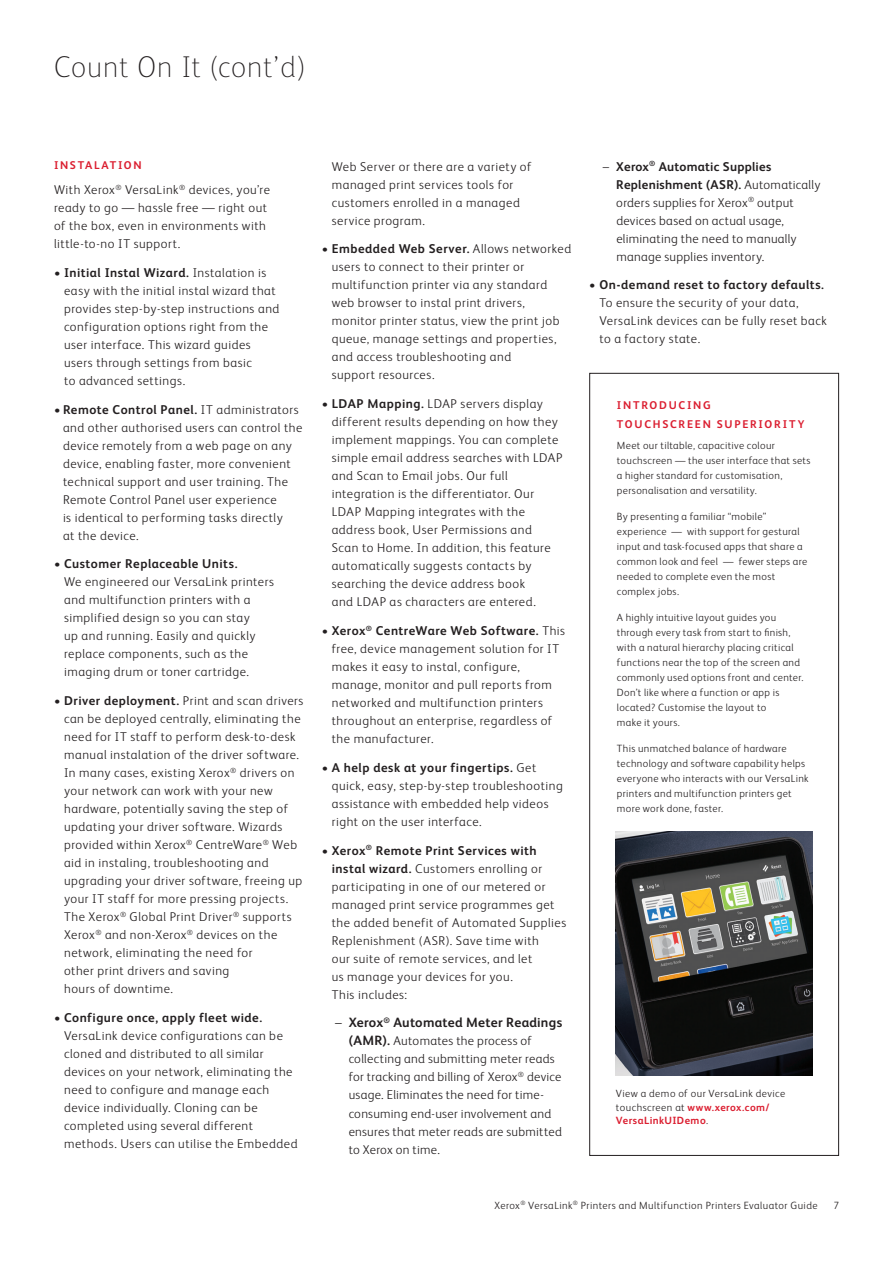
<style>
.page{position:relative;width:893px;height:1263px;background:#fff}
.page>*{position:absolute;margin:0;border:0;box-sizing:border-box;transform-origin:0 0}
.t1{font:100 30px "Xerox Sans";letter-spacing:.025em;color:#231f20}
.t2{font:700 13.5px "Xerox Sans";letter-spacing:.015em;color:#231f20}
.t3{font:300 12.75px/18px "Xerox Sans";letter-spacing:.04em;color:#231f20}
.t4{font:300 12.75px/18px "Xerox Sans";letter-spacing:.02em;color:#231f20}
.t5{font:700 11.25px/18.8px "Xerox Sans";letter-spacing:.155em;color:#db1e30}
.t6{font:300 10.5px/15px "Xerox Sans";letter-spacing:.035em;color:#231f20}
.s1{font-weight:700}
.s2{font-weight:300}
.s3{font-weight:700;font-size:13.5px}
.s4{font-weight:700;color:#db1e30}
</style>
<div class="page">
<div style="left:589px;top:373px;width:250px;height:782px;border:1px solid #231f20"></div>
<img style="left:616px;top:832px;width:196px;height:243px">
<h1 class="t1" style="left:54px;top:47px;width:253px">Count On It (cont’d)</h1>
<p class="t5" style="left:54px;top:156px;width:89px">INSTALATION</p>
<p class="t3" style="left:54px;top:180px;width:218px">With Xerox<sup>®</sup> VersaLink<sup>®</sup> devices, you’re ready to go — hassle free — right out of the box, even in environments with little-to-no IT support.</p>
<p class="t3" style="left:64px;top:263px;width:217px;text-indent:-10px">• <span class="s1">Initial Instal Wizard.</span> Instalation is easy with the initial instal wizard that provides step-by-step instructions and configuration options right from the user interface. This wizard guides users through settings from basic<br>to advanced settings.</p>
<p class="t3" style="left:63px;top:400px;width:241px;text-indent:-9px"><span class="s1">• Remote Control Panel.</span> IT administrators and other authorised users can control the device remotely from a web page on any device, enabling faster, more convenient technical support and user training. The Remote Control Panel user experience<br>is identical to performing tasks directly<br>at the device.</p>
<p class="t3" style="left:64px;top:554px;width:211px;text-indent:-10px">• <span class="s1">Customer Replaceable Units.<br></span>We engineered our VersaLink printers and multifunction printers with a simplified design so you can stay<br>up and running. Easily and quickly replace components, such as the imaging drum or toner cartridge.</p>
<p class="t3" style="left:64px;top:691px;width:241px;text-indent:-10px">• <span class="s1">Driver deployment.</span> Print and scan drivers can be deployed centrally, eliminating the need for IT staff to perform desk-to-desk manual instalation of the driver software.<br>In many cases, existing Xerox<sup>®</sup> drivers on your network can work with your new hardware, potentially saving the step of updating your driver software. Wizards provided within Xerox<sup>®</sup> CentreWare<sup>®</sup> Web aid in instaling, troubleshooting and upgrading your driver software, freeing up your IT staff for more pressing projects.<br>The Xerox<sup>®</sup> Global Print Driver<sup>®</sup> supports Xerox<sup>®</sup> and non-Xerox<sup>®</sup> devices on the network, eliminating the need for<br>other print drivers and saving<br>hours of downtime.</p>
<p class="t3" style="left:64px;top:1008px;width:235px;text-indent:-10px">• <span class="s1">Configure once, apply fleet wide.<br></span>VersaLink device configurations can be cloned and distributed to all similar devices on your network, eliminating the need to configure and manage each device individually. Cloning can be completed using several different methods. Users can utilise the Embedded</p>
<p class="t3" style="left:332px;top:157px;width:201px">Web Server or there are a variety of managed print services tools for customers enrolled in a managed service program.</p>
<p class="t3" style="left:332px;top:239px;width:241px;text-indent:-10px">• <span class="s1">Embedded Web Server.</span> Allows networked users to connect to their printer or multifunction printer via any standard web browser to instal print drivers, monitor printer status, view the print job queue, manage settings and properties, and access troubleshooting and<br>support resources.</p>
<p class="t3" style="left:332px;top:394px;width:232px;text-indent:-10px">• <span class="s1">LDAP Mapping.</span> LDAP servers display different results depending on how they implement mappings. You can complete simple email address searches with LDAP and Scan to Email jobs. Our full integration is the differentiator. Our LDAP Mapping integrates with the address book, User Permissions and<br>Scan to Home. In addition, this feature automatically suggests contacts by searching the device address book<br>and LDAP as characters are entered.</p>
<p class="t3" style="left:332px;top:621px;width:235px;text-indent:-10px">• <span class="s1">Xerox</span><sup>®</sup> <span class="s1">CentreWare Web Software.</span> This free, device management solution for IT makes it easy to instal, configure, manage, monitor and pull reports from networked and multifunction printers throughout an enterprise, regardless of the manufacturer.</p>
<p class="t3" style="left:332px;top:758px;width:233px;text-indent:-10px">• <span class="s1">A help desk at your fingertips.</span> Get quick, easy, step-by-step troubleshooting assistance with embedded help videos right on the user interface.</p>
<p class="t3" style="left:332px;top:841px;width:236px;text-indent:-10px">• <span class="s1">Xerox</span><sup>®</sup> <span class="s1">Remote Print Services with instal wizard.</span> Customers enrolling or participating in one of our metered or managed print service programmes get the added benefit of Automated Supplies Replenishment (ASR). Save time with<br>our suite of remote services, and let<br>us manage your devices for you.<br>This includes:</p>
<p class="t2" style="left:335px;top:1013px;width:229px"><span class="s2">–</span> Xerox<sup>®</sup> Automated Meter Readings</p>
<p class="t4" style="left:349px;top:1031px;width:215px"><span class="s3">(AMR).</span> Automates the process of collecting and submitting meter reads for tracking and billing of Xerox<sup>®</sup> device usage. Eliminates the need for time&shy;consuming end-user involvement and ensures that meter reads are submitted to Xerox on time.</p>
<p class="t4" style="left:616px;top:157px;width:205px;text-indent:-13px">– <span class="s1">Xerox</span><sup>®</sup> <span class="s1">Automatic Supplies<br>Replenishment (ASR).</span> Automatically orders supplies for Xerox<sup>®</sup> output devices based on actual usage, eliminating the need to manually manage supplies inventory.</p>
<p class="t3" style="left:599px;top:275px;width:229px;text-indent:-10px">• <span class="s1">On-demand reset to factory defaults.<br></span>To ensure the security of your data, VersaLink devices can be fully reset back to a factory state.</p>
<p class="t5" style="left:617px;top:395px;width:189px">INTRODUCING<br>TOUCHSCREEN SUPERIORITY</p>
<p class="t6" style="left:617px;top:438px;width:195px">Meet our tiltable, capacitive colour touchscreen — the user interface that sets a higher standard for customisation, personalisation and versatility.</p>
<p class="t6" style="left:617px;top:509px;width:192px">By presenting a familiar “mobile” experience — with support for gestural input and task-focused apps that share a common look and feel — fewer steps are needed to complete even the most complex jobs.</p>
<p class="t6" style="left:617px;top:609px;width:188px">A highly intuitive layout guides you through every task from start to finish, with a natural hierarchy placing critical functions near the top of the screen and commonly used options front and center.<br>Don’t like where a function or app is located? Customise the layout to<br>make it yours.</p>
<p class="t6" style="left:617px;top:740px;width:193px">This unmatched balance of hardware technology and software capability helps everyone who interacts with our VersaLink printers and multifunction printers get more work done, faster.</p>
<p class="t6" style="left:616px;top:1086px;width:171px;line-height:13.5px">View a demo of our VersaLink device touchscreen at <span class="s4">www.xerox.com/<br>VersaLinkUIDemo</span>.</p>
<p class="t6" style="left:494px;top:1197px;width:325px">Xerox<sup>®</sup> VersaLink<sup>®</sup> Printers and Multifunction Printers Evaluator Guide</p>
<p class="t6" style="left:833px;top:1197px;width:7px">7</p>
</div>
